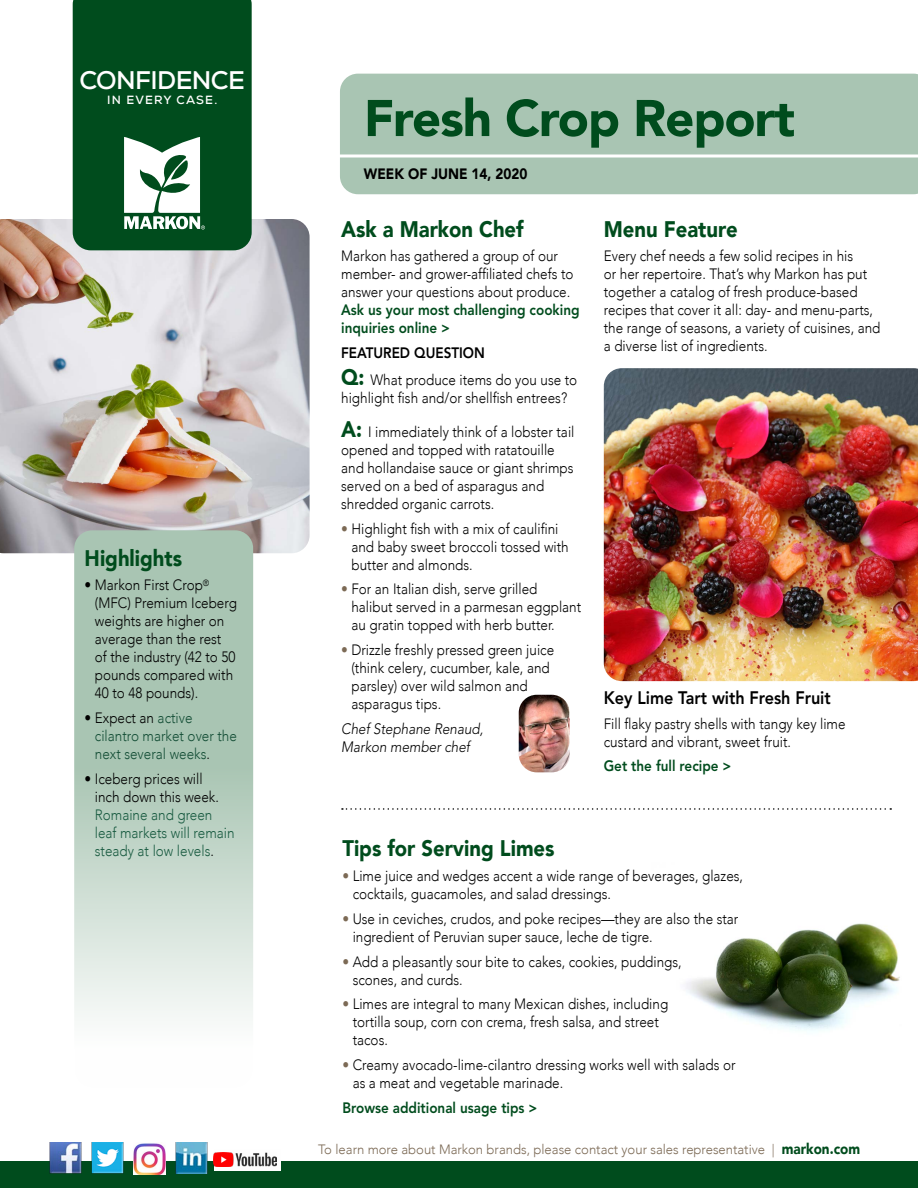
<style>
.page{position:relative;width:918px;height:1188px;background:#fff}
.page>*{position:absolute;margin:0;border:0;box-sizing:border-box;transform-origin:0 0}
.t1{font:900 51px "Avenir LT Com";letter-spacing:-.02em;color:#004c1d}
.t2{font:700 25.5px "Nexa";letter-spacing:-.025em;color:#fff}
.t3{font:900 22.5px "Avenir LT Com";color:#004c1d;scale:.9 1}
.t4{font:800 18px "Avenir LT Std";color:#000;scale:.9 1}
.t5{font:300 15px/18px "Avenir LT Com";color:#000;scale:.9 1}
.t6{font:800 15px/18px "Avenir LT Std";color:#004c1d;scale:.9 1}
.t7{font:300 15px/18px "Avenir LT Com";color:#195b41;scale:.9 1}
.t8{font:300 15px/18px "Avenir LT Com";color:#144e36;scale:.9 1}
.t9{font:italic 300 15px/18px "Avenir LT Std";color:#000;scale:.9 1}
.t10{font:900 15px "Avenir LT Com";color:#000;scale:.9 1}
.t11{font:800 15px "Avenir LT Std";color:#000;scale:.9 1}
.t12{font:300 13.5px "Avenir LT Com";color:#7c6a55}
.t13{font:700 11.85px "Nexa";letter-spacing:.1em;color:#fff}
.s1{color:#000}
.s2{font-family:"Avenir LT Std";font-style:italic}
.s3{font-weight:900;font-size:22.5px;color:#004c1d}
.s4{color:#7c6a55}
.s5{font-weight:900;font-size:15px;color:#004c1d}
</style>
<div class="page">
<img style="left:686px;top:923px;width:214px;height:108px">
<img style="left:0;top:219px;width:310px;height:334px">
<div style="left:340px;top:74px;width:578px;height:120px;background:#a9c5b3"></div>
<div style="left:73px;top:0;width:179px;height:250px;background:#004c1d"></div>
<svg style="left:340px;top:154px;width:578px;height:4px"></svg>
<svg style="left:74px;top:530px;width:179px;height:558px"></svg>
<div style="left:0;top:1161px;width:918px;height:27px;background:#004c1d"></div>
<img style="left:49px;top:1142px;width:32px;height:32px">
<img style="left:92px;top:1142px;width:32px;height:32px">
<div style="left:214px;top:1149px;width:66px;height:21px;background:#fefefe"></div>
<img style="left:214px;top:1153px;width:62px;height:14px">
<img style="left:175px;top:1142px;width:32px;height:31px">
<img style="left:133px;top:1142px;width:32px;height:32px">
<svg style="left:124px;top:137px;width:81px;height:93px"></svg>
<svg style="left:342px;top:808px;width:549px;height:2px"></svg>
<img style="left:604px;top:368px;width:314px;height:313px">
<img style="left:519px;top:695px;width:51px;height:77px">
<h2 class="t2" style="left:79px;top:64px;width:167px">CONFIDENCE</h2>
<p class="t13" style="left:107px;top:92px;width:112px">IN EVERY CASE.</p>
<h3 class="t3" style="left:85px;top:544px;width:110px">Highlights</h3>
<p class="t5" style="left:95px;top:576px;width:159px;text-indent:-10px">• Markon First Crop<sup>® </sup>(MFC) Premium Iceberg weights are higher on average than the rest of the industry (42 to 50 pounds compared with<br>40 to 48 pounds).</p>
<p class="t8" style="left:95px;top:709px;width:159px;text-indent:-10px"><span class="s1">• Expect an</span> active cilantro market over the next several weeks<span class="s1">.</span></p>
<p class="t5" style="left:95px;top:770px;width:139px;text-indent:-10px">• Iceberg prices will inch down this week.</p>
<p class="t7" style="left:95px;top:806px;width:157px">Romaine and green leaf markets will remain steady at low levels<span class="s1">.</span></p>
<h1 class="t1" style="left:364px;top:87px;width:433px">Fresh Crop Report</h1>
<p class="t10" style="left:364px;top:164px;width:183px">WEEK OF JUNE 14, 2020</p>
<h3 class="t3" style="left:341px;top:215px;width:204px">Ask a Markon Chef</h3>
<p class="t5" style="left:341px;top:247px;width:260px">Markon has gathered a group of our member- and grower-affiliated chefs to answer your questions about produce<span class="s2">.</span></p>
<p class="t6" style="left:341px;top:301px;width:266px">Ask us your most challenging cooking inquiries online &gt;</p>
<p class="t11" style="left:341px;top:344px;width:161px">FEATURED QUESTION</p>
<p class="t5" style="left:341px;top:371px;width:264px"><span class="s3">Q:</span> What produce items do you use to highlight fish and/or shellfish entrees?</p>
<p class="t5" style="left:341px;top:423px;width:261px"><span class="s3">A:</span> I immediately think of a lobster tail opened and topped with ratatouille and hollandaise sauce or giant shrimps served on a bed of asparagus and shredded organic carrots.</p>
<p class="t5" style="left:351px;top:520px;width:243px;text-indent:-10px"><span class="s4">•</span> Highlight fish with a mix of caulifini and baby sweet broccoli tossed with butter and almonds.</p>
<p class="t5" style="left:351px;top:580px;width:257px;text-indent:-10px"><span class="s4">•</span> For an Italian dish, serve grilled halibut served in a parmesan eggplant au gratin topped with herb butter.</p>
<p class="t5" style="left:351px;top:641px;width:227px;text-indent:-10px"><span class="s4">•</span> Drizzle freshly pressed green juice (think celery, cucumber, kale, and parsley) over wild salmon and asparagus tips.</p>
<p class="t9" style="left:341px;top:720px;width:159px">Chef Stephane Renaud,<br>Markon member chef</p>
<h3 class="t3" style="left:604px;top:215px;width:150px">Menu Feature</h3>
<p class="t5" style="left:604px;top:247px;width:309px">Every chef needs a few solid recipes in his<br>or her repertoire. That’s why Markon has put together a catalog of fresh produce-based recipes that cover it all: day- and menu-parts, the range of seasons, a variety of cuisines, and a diverse list of ingredients.</p>
<p class="t4" style="left:604px;top:687px;width:254px">Key Lime Tart with Fresh Fruit</p>
<p class="t5" style="left:604px;top:714px;width:270px">Fill flaky pastry shells with tangy key lime custard and vibrant, sweet fruit.</p>
<p class="t6" style="left:604px;top:757px;width:143px">Get the full recipe &gt;</p>
<h3 class="t3" style="left:342px;top:835px;width:237px">Tips for Serving Limes</h3>
<p class="t5" style="left:353px;top:867px;width:435px;text-indent:-10px"><span class="s4">•</span> Lime juice and wedges accent a wide range of beverages, glazes, cocktails, guacamoles, and salad dressings.</p>
<p class="t5" style="left:353px;top:910px;width:430px;text-indent:-10px"><span class="s4">•</span> Use in ceviches, crudos, and poke recipes—they are also the star ingredient of Peruvian super sauce, leche de tigre.</p>
<p class="t5" style="left:353px;top:953px;width:367px;text-indent:-10px"><span class="s4">•</span> Add a pleasantly sour bite to cakes, cookies, puddings, scones, and curds.</p>
<p class="t5" style="left:353px;top:995px;width:352px;text-indent:-10px"><span class="s4">•</span> Limes are integral to many Mexican dishes, including tortilla soup, corn con crema, fresh salsa, and street tacos.</p>
<p class="t5" style="left:353px;top:1056px;width:427px;text-indent:-10px"><span class="s4">•</span> Creamy avocado-lime-cilantro dressing works well with salads or as a meat and vegetable marinade.</p>
<p class="t6" style="left:342px;top:1099px;width:218px">Browse additional usage tips &gt;</p>
<p class="t12" style="left:318px;top:1141px;width:543px">To learn more about Markon brands, please contact your sales representative | <span class="s5">markon.com</span></p>
</div>
